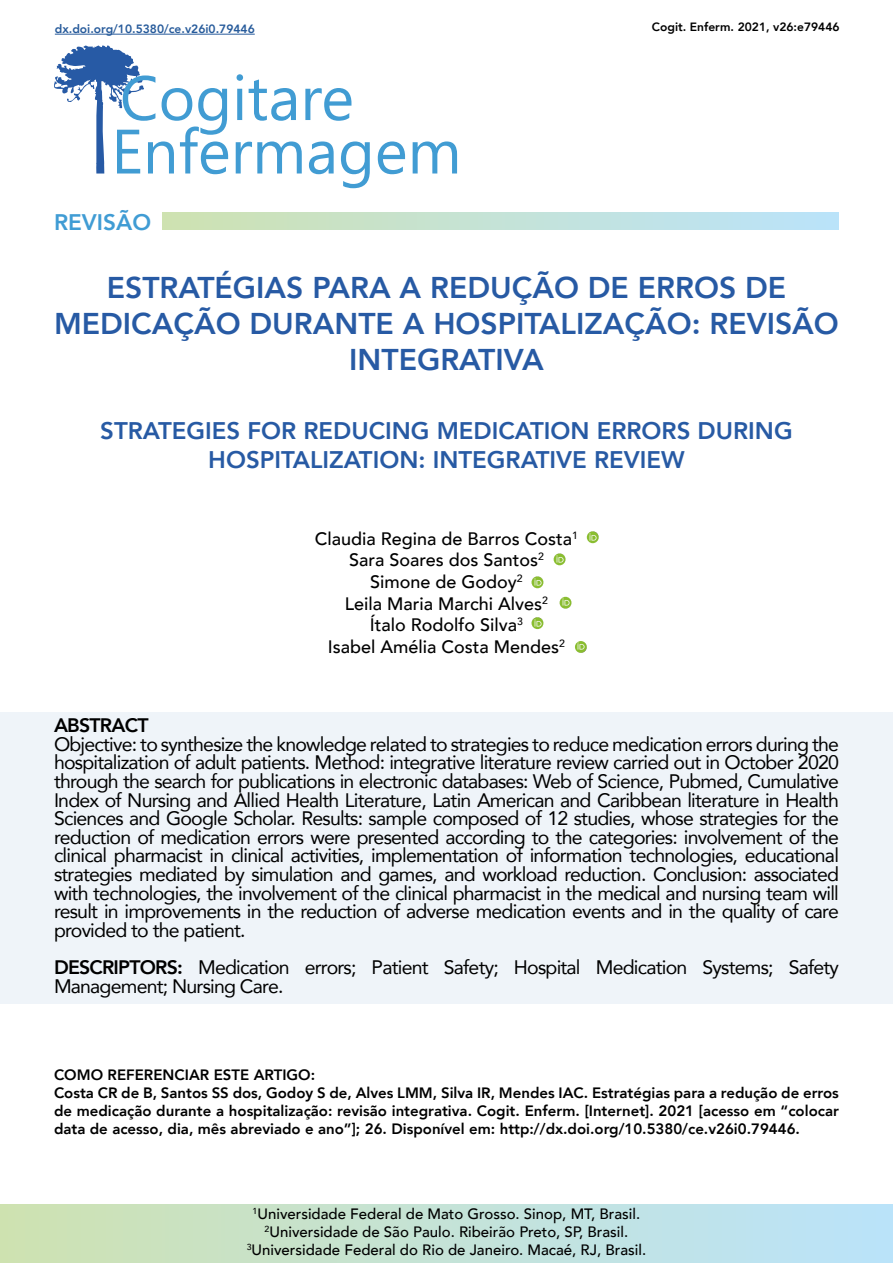
<style>
.page{position:relative;width:893px;height:1263px;background:#fff}
.page>*{position:absolute;margin:0;border:0;box-sizing:border-box;transform-origin:0 0}
.t1{font:800 30px/36px "Avenir";color:#275aa4;text-align:center}
.t2{font:800 24px/28.8px "Avenir";color:#275aa4;text-align:center}
.t3{font:800 22.5px "Avenir";color:#409cd4}
.t4{font:19.5px/18.6px "Avenir";letter-spacing:-.04em;color:#000;text-align:justify}
.t5{font:800 19.5px "Avenir";letter-spacing:-.04em;color:#000}
.t6{font:500 18px/21.6px "Avenir";color:#000;text-align:center}
.t7{font:800 15px/18px "Avenir";color:#000}
.t8{font:500 15px/18px "Avenir";color:#000;text-align:center}
.t9{font:800 12px "Avenir";color:#275b9b}
.t10{font:800 12px "Avenir";color:#000}
.s1{font-weight:800}
</style>
<div class="page">
<svg style="left:236px;top:141px;width:66px;height:32px"></svg>
<svg style="left:309px;top:141px;width:25px;height:33px"></svg>
<svg style="left:341px;top:141px;width:29px;height:47px"></svg>
<svg style="left:378px;top:141px;width:27px;height:33px"></svg>
<svg style="left:413px;top:141px;width:44px;height:32px"></svg>
<svg style="left:54px;top:45px;width:174px;height:129px"></svg>
<svg style="left:237px;top:74px;width:6px;height:46px"></svg>
<svg style="left:249px;top:79px;width:47px;height:42px"></svg>
<svg style="left:305px;top:88px;width:46px;height:33px"></svg>
<hr style="left:55px;top:34px;width:200px;height:1px;background:#275b9b">
<svg style="left:575px;top:641px;width:12px;height:12px"></svg>
<svg style="left:554px;top:553px;width:11px;height:12px"></svg>
<svg style="left:531px;top:617px;width:12px;height:12px"></svg>
<svg style="left:560px;top:597px;width:11px;height:12px"></svg>
<svg style="left:531px;top:576px;width:12px;height:12px"></svg>
<svg style="left:587px;top:531px;width:12px;height:12px"></svg>
<div style="left:163px;top:213px;width:676px;height:16px;background:linear-gradient(to right,#cee2b2,#bae3fb)"></div>
<div style="left:0;top:1204px;width:893px;height:59px;background:linear-gradient(to right,#cee2b1,#bae3fb)"></div>
<div style="left:0;top:713px;width:893px;height:291px;background:#eff4f9"></div>
<p class="t9" style="left:55px;top:20px;width:201px">dx.doi.org/10.5380/ce.v26i0.79446</p>
<p class="t3" style="left:54px;top:204px;width:99px">REVISÃO</p>
<p class="t10" style="left:652px;top:17px;width:189px">Cogit. Enferm. 2021, v26:e79446</p>
<h1 class="t1" style="left:54px;top:269px;width:786px">ESTRATÉGIAS PARA A REDUÇÃO DE ERROS DE<br>MEDICAÇÃO DURANTE A HOSPITALIZAÇÃO: REVISÃO<br>INTEGRATIVA</h1>
<p class="t2" style="left:100px;top:416px;width:694px">STRATEGIES FOR REDUCING MEDICATION ERRORS DURING<br>HOSPITALIZATION: INTEGRATIVE REVIEW</p>
<p class="t6" style="left:315px;top:527px;width:265px">Claudia Regina de Barros Costa<sup>1<br></sup>Sara Soares dos Santos<sup>2<br></sup>Simone de Godoy<sup>2<br></sup>Leila Maria Marchi Alves<sup>2<br></sup>Ítalo Rodolfo Silva<sup>3<br></sup>Isabel Amélia Costa Mendes<sup>2</sup></p>
<p class="t5" style="left:54px;top:710px;width:96px">ABSTRACT</p>
<p class="t4" style="left:54px;top:734px;width:786px">Objective: to synthesize the knowledge related to strategies to reduce medication errors during the hospitalization of adult patients. Method: integrative literature review carried out in October 2020 through the search for publications in electronic databases: Web of Science, Pubmed, Cumulative Index of Nursing and Allied Health Literature, Latin American and Caribbean literature in Health Sciences and Google Scholar. Results: sample composed of 12 studies, whose strategies for the reduction of medication errors were presented according to the categories: involvement of the clinical pharmacist in clinical activities, implementation of information technologies, educational strategies mediated by simulation and games, and workload reduction. Conclusion: associated with technologies, the involvement of the clinical pharmacist in the medical and nursing team will result in improvements in the reduction of adverse medication events and in the quality of care provided to the patient.</p>
<p class="t4" style="left:54px;top:957px;width:786px"><span class="s1">DESCRIPTORS:</span> Medication errors; Patient Safety; Hospital Medication Systems; Safety<br>Management; Nursing Care.</p>
<p class="t7" style="left:54px;top:1066px;width:786px">COMO REFERENCIAR ESTE ARTIGO:<br>Costa CR de B, Santos SS dos, Godoy S de, Alves LMM, Silva IR, Mendes IAC. Estratégias para a redução de erros de medicação durante a hospitalização: revisão integrativa. Cogit. Enferm. [Internet]. 2021 [acesso em “colocar data de acesso, dia, mês abreviado e ano”]; 26. Disponível em: http://dx.doi.org/10.5380/ce.v26i0.79446.</p>
<p class="t8" style="left:247px;top:1204px;width:401px"><sup>1</sup>Universidade Federal de Mato Grosso. Sinop, MT, Brasil.<br><sup>2</sup>Universidade de São Paulo. Ribeirão Preto, SP, Brasil.<br><sup>3</sup>Universidade Federal do Rio de Janeiro. Macaé, RJ, Brasil.</p>
</div>
